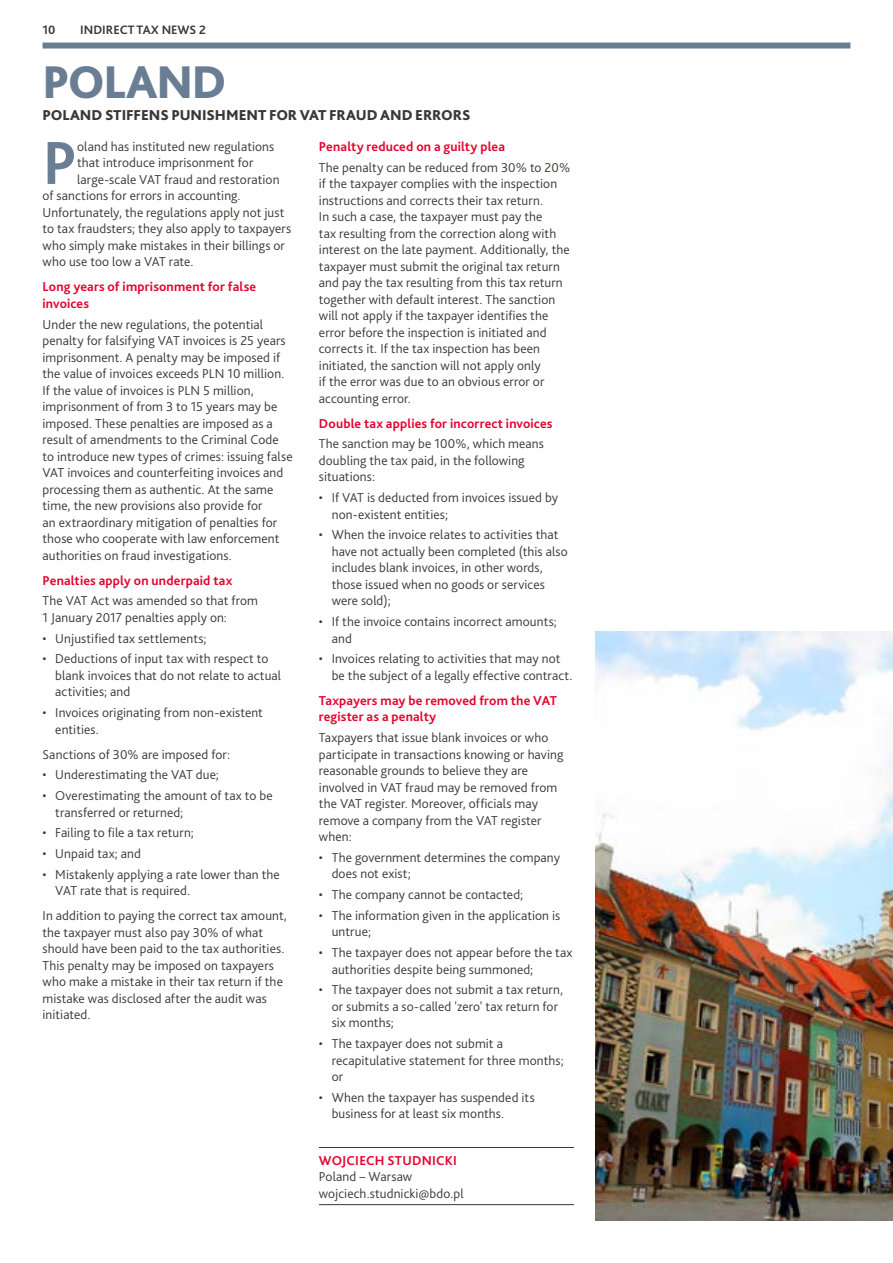
<style>
.page{position:relative;width:893px;height:1263px;background:#fff}
.page>*{position:absolute;margin:0;border:0;box-sizing:border-box;transform-origin:0 0}
.t1{font:700 63.6px "Bliss Pro";color:#697d93}
.t2{font:800 48px "Bliss Pro";letter-spacing:-.025em;color:#697d93}
.t3{font:800 15px "Bliss Pro";letter-spacing:-.005em;color:#3c3734}
.t4{font:300 13.5px/16.5px "Bliss Pro";letter-spacing:.01em;color:#3c3734}
.t5{font:700 13.5px/16.5px "Bliss Pro";letter-spacing:.01em;color:#e4032e}
.t6{font:700 12.75px "Bliss Pro";color:#3c3734}
</style>
<div class="page">
<div style="left:43px;top:43px;width:807px;height:6px;background:#697d93"></div>
<hr style="left:319px;top:1147px;width:255px;height:1px;background:#3c3734">
<hr style="left:319px;top:1204px;width:255px;height:1px;background:#3c3734">
<img style="left:595px;top:631px;width:298px;height:589px">
<p class="t6" style="left:43px;top:22px;width:14px">10</p>
<p class="t6" style="left:80px;top:22px;width:127px">INDIRECT TAX NEWS 2</p>
<h2 class="t2" style="left:43px;top:52px;width:186px">POLAND</h2>
<p class="t3" style="left:43px;top:106px;width:429px">POLAND STIFFENS PUNISHMENT FOR VAT FRAUD AND ERRORS</p>
<h1 class="t1" style="left:43px;top:123px;width:36px">P</h1>
<p class="t4" style="left:77px;top:138px;width:199px">oland has instituted new regulations</p>
<p class="t4" style="left:77px;top:154px;width:178px">that introduce imprisonment for</p>
<p class="t4" style="left:77px;top:171px;width:204px">large-scale VAT fraud and restoration</p>
<p class="t4" style="left:43px;top:187px;width:200px">of sanctions for errors in accounting.</p>
<p class="t4" style="left:43px;top:204px;width:243px">Unfortunately, the regulations apply not just</p>
<p class="t4" style="left:43px;top:220px;width:250px">to tax fraudsters; they also apply to taxpayers</p>
<p class="t4" style="left:43px;top:237px;width:244px">who simply make mistakes in their billings or</p>
<p class="t4" style="left:43px;top:253px;width:153px">who use too low a VAT rate.</p>
<p class="t5" style="left:43px;top:278px;width:215px">Long years of imprisonment for false invoices</p>
<p class="t4" style="left:43px;top:316px;width:252px">Under the new regulations, the potential penalty for falsifying VAT invoices is 25 years imprisonment. A penalty may be imposed if the value of invoices exceeds PLN 10 million.<br>If the value of invoices is PLN 5 million, imprisonment of from 3 to 15 years may be imposed. These penalties are imposed as a result of amendments to the Criminal Code to introduce new types of crimes: issuing false VAT invoices and counterfeiting invoices and processing them as authentic. At the same time, the new provisions also provide for<br>an extraordinary mitigation of penalties for those who cooperate with law enforcement authorities on fraud investigations.</p>
<p class="t5" style="left:43px;top:572px;width:191px">Penalties apply on underpaid tax</p>
<p class="t4" style="left:43px;top:592px;width:217px">The VAT Act was amended so that from<br>1 January 2017 penalties apply on:</p>
<p class="t4" style="left:43px;top:630px;width:166px">• Unjustified tax settlements;</p>
<p class="t4" style="left:55px;top:650px;width:227px;text-indent:-13px">• Deductions of input tax with respect to blank invoices that do not relate to actual activities; and</p>
<p class="t4" style="left:55px;top:704px;width:209px;text-indent:-13px">• Invoices originating from non-existent entities.</p>
<p class="t4" style="left:43px;top:746px;width:189px">Sanctions of 30% are imposed for:</p>
<p class="t4" style="left:43px;top:766px;width:178px">• Underestimating the VAT due;</p>
<p class="t4" style="left:55px;top:787px;width:219px;text-indent:-13px">• Overestimating the amount of tax to be transferred or returned;</p>
<p class="t4" style="left:43px;top:824px;width:153px">• Failing to file a tax return;</p>
<p class="t4" style="left:43px;top:845px;width:100px">• Unpaid tax; and</p>
<p class="t4" style="left:55px;top:866px;width:226px;text-indent:-13px">• Mistakenly applying a rate lower than the<br>VAT rate that is required.</p>
<p class="t4" style="left:43px;top:907px;width:246px">In addition to paying the correct tax amount, the taxpayer must also pay 30% of what should have been paid to the tax authorities.<br>This penalty may be imposed on taxpayers who make a mistake in their tax return if the mistake was disclosed after the audit was initiated.</p>
<p class="t5" style="left:319px;top:138px;width:188px">Penalty reduced on a guilty plea</p>
<p class="t4" style="left:319px;top:159px;width:253px">The penalty can be reduced from 30% to 20% if the taxpayer complies with the inspection instructions and corrects their tax return.<br>In such a case, the taxpayer must pay the<br>tax resulting from the correction along with interest on the late payment. Additionally, the taxpayer must submit the original tax return and pay the tax resulting from this tax return together with default interest. The sanction will not apply if the taxpayer identifies the error before the inspection is initiated and corrects it. If the tax inspection has been initiated, the sanction will not apply only<br>if the error was due to an obvious error or accounting error.</p>
<p class="t5" style="left:319px;top:415px;width:235px">Double tax applies for incorrect invoices</p>
<p class="t4" style="left:319px;top:435px;width:227px">The sanction may be 100%, which means doubling the tax paid, in the following situations:</p>
<p class="t4" style="left:332px;top:489px;width:228px;text-indent:-13px">• If VAT is deducted from invoices issued by non-existent entities;</p>
<p class="t4" style="left:332px;top:526px;width:238px;text-indent:-13px">• When the invoice relates to activities that have not actually been completed (this also includes blank invoices, in other words, those issued when no goods or services were sold);</p>
<p class="t4" style="left:332px;top:613px;width:227px;text-indent:-13px">• If the invoice contains incorrect amounts; and</p>
<p class="t4" style="left:332px;top:650px;width:242px;text-indent:-13px">• Invoices relating to activities that may not be the subject of a legally effective contract.</p>
<p class="t5" style="left:319px;top:692px;width:239px">Taxpayers may be removed from the VAT register as a penalty</p>
<p class="t4" style="left:319px;top:729px;width:246px">Taxpayers that issue blank invoices or who participate in transactions knowing or having reasonable grounds to believe they are involved in VAT fraud may be removed from the VAT register. Moreover, officials may remove a company from the VAT register when:</p>
<p class="t4" style="left:332px;top:849px;width:230px;text-indent:-13px">• The government determines the company does not exist;</p>
<p class="t4" style="left:319px;top:886px;width:206px">• The company cannot be contacted;</p>
<p class="t4" style="left:332px;top:907px;width:230px;text-indent:-13px">• The information given in the application is untrue;</p>
<p class="t4" style="left:332px;top:944px;width:242px;text-indent:-13px">• The taxpayer does not appear before the tax authorities despite being summoned;</p>
<p class="t4" style="left:332px;top:981px;width:233px;text-indent:-13px">• The taxpayer does not submit a tax return, or submits a so-called 'zero' tax return for six months;</p>
<p class="t4" style="left:332px;top:1035px;width:234px;text-indent:-13px">• The taxpayer does not submit a recapitulative statement for three months; or</p>
<p class="t4" style="left:332px;top:1089px;width:205px;text-indent:-13px">• When the taxpayer has suspended its business for at least six months.</p>
<p class="t5" style="left:319px;top:1152px;width:140px">WOJCIECH STUDNICKI</p>
<p class="t4" style="left:319px;top:1168px;width:146px">Poland – Warsaw wojciech.studnicki@bdo.pl</p>
</div>
